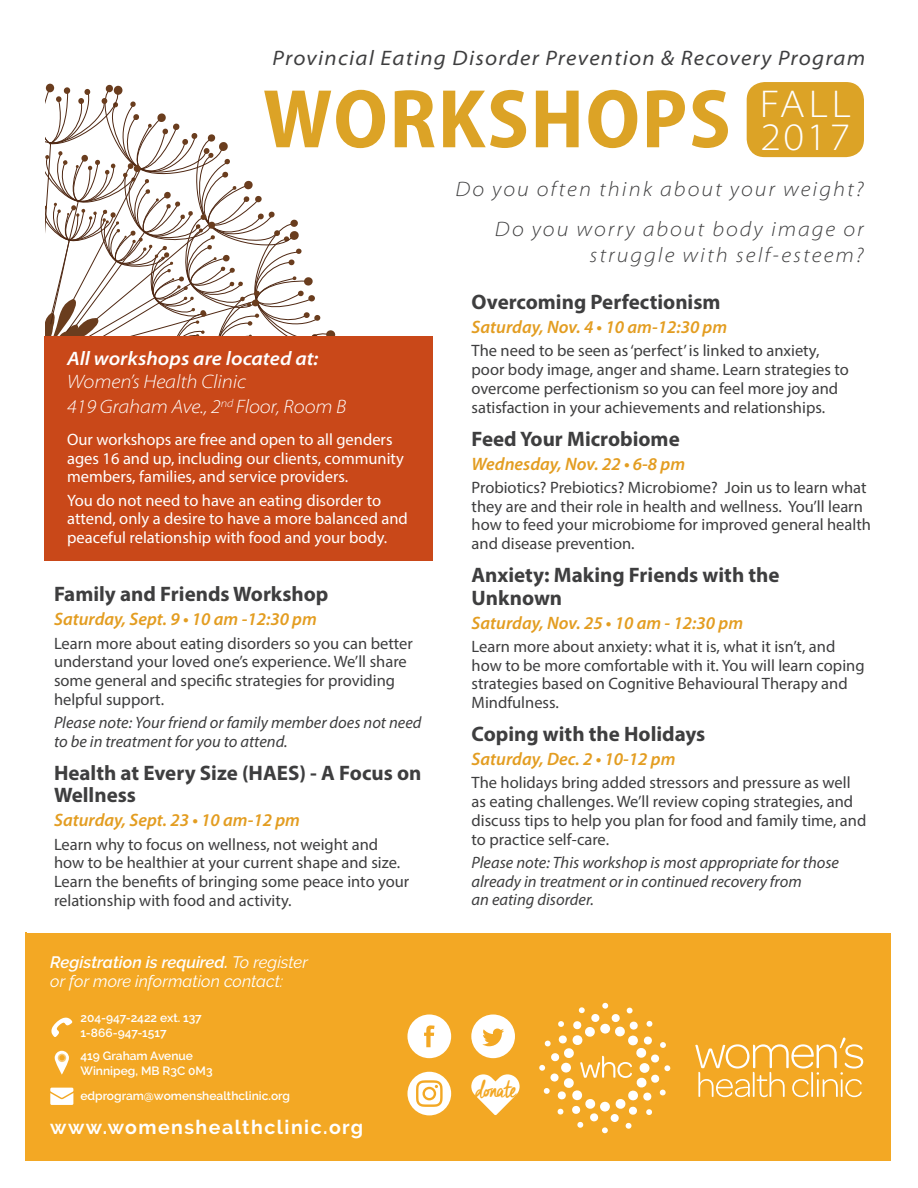
<style>
.page{position:relative;width:918px;height:1188px;background:#fff}
.page>*{position:absolute;margin:0;border:0;box-sizing:border-box;transform-origin:0 0}
.t1{font:700 semi-condensed 84px "Myriad Pro";letter-spacing:.02em;color:#dca326}
.t2{font:300 semi-expanded 39px "Myriad Pro";letter-spacing:.06em;color:#fff}
.t3{font:30px "Cheddar Jack";letter-spacing:-.07em;color:#f3a824}
.Details{font:700 21px/22.5px "Myriad Pro";color:#3e3e3f}
.t4{font:italic 300 semi-expanded 21px/25.5px "Myriad Pro";letter-spacing:.1em;color:#3e3e3f;text-align:right}
.t5{font:italic semi-expanded 21px "Myriad Pro";letter-spacing:.06em;color:#3e3e3f}
.Details-2{font:italic 600 semi-expanded 19.5px/22.5px "Myriad Pro";color:#fff}
.Details-3{font:italic 300 semi-expanded 19.5px "Myriad Pro";color:#fff}
.t6{font:700 19.5px "Raleway";letter-spacing:.075em;color:#fff}
.Body_Bold{font:italic 600 18px "Myriad Pro";color:#e39d21}
.Body{font:16.5px/18.8px "Myriad Pro";color:#3e3e3f}
.Body-2{font:16.5px/18.8px "Myriad Pro";color:#fff}
.Body-3{font:italic 16.5px/18.8px "Myriad Pro";color:#3e3e3f}
.t7{font:italic 16.5px/18.8px "Raleway";color:#fff}
.t8{font:600 12px/15px "Raleway";color:#fff}
.s1{font-weight:300}
.s2{font-weight:600}
</style>
<div class="page">
<div style="left:26px;top:932px;width:865px;height:229px;background:#f3a824"></div>
<svg style="left:539px;top:1003px;width:131px;height:130px"></svg>
<svg style="left:695px;top:1038px;width:168px;height:59px"></svg>
<svg style="left:407px;top:1015px;width:44px;height:43px"></svg>
<svg style="left:471px;top:1015px;width:44px;height:43px"></svg>
<svg style="left:471px;top:1074px;width:49px;height:41px"></svg>
<svg style="left:407px;top:1072px;width:44px;height:43px"></svg>
<div style="left:425px;top:1089px;width:9px;height:9px;background:#fff;border-radius:50%"></div>
<svg style="left:55px;top:1051px;width:14px;height:24px"></svg>
<svg style="left:58px;top:1054px;width:8px;height:8px"></svg>
<svg style="left:59px;top:1055px;width:6px;height:5px"></svg>
<svg style="left:51px;top:1017px;width:21px;height:20px"></svg>
<svg style="left:50px;top:1088px;width:23px;height:17px"></svg>
<svg style="left:45px;top:84px;width:289px;height:252px"></svg>
<div style="left:45px;top:336px;width:388px;height:225px;background:#c94819"></div>
<div style="left:747px;top:82px;width:117px;height:75px;background:#dca326;border-radius:18px"></div>
<p class="t5" style="left:273px;top:47px;width:594px">Provincial Eating Disorder Prevention &amp; Recovery Program</p>
<p class="t1" style="left:263px;top:72px;width:469px">WORKSHOPS</p>
<p class="t4" style="left:455px;top:177px;width:410px">Do you often think about your weight?</p>
<p class="t4" style="left:495px;top:217px;width:370px">Do you worry about body image or struggle with self-esteem?</p>
<p class="t2" style="left:760px;top:82px;width:93px">FALL</p>
<p class="t2" style="left:760px;top:115px;width:91px">2017</p>
<p class="Details-2" style="left:67px;top:348px;width:253px">All workshops are located at:<br><span class="s1">Women’s Health Clinic</span></p>
<p class="Details-3" style="left:67px;top:396px;width:281px">419 Graham Ave., 2<sup>nd</sup> Floor, Room B</p>
<p class="Body-2" style="left:67px;top:430px;width:338px">Our workshops are free and open to all genders ages 16 and up, including our clients, community members, families, and service providers.</p>
<p class="Body-2" style="left:67px;top:490px;width:342px">You do not need to have an eating disorder to attend, only a desire to have a more balanced and peaceful relationship with food and your body.</p>
<p class="Details" style="left:54px;top:582px;width:276px">Family and Friends Workshop</p>
<p class="Body_Bold" style="left:54px;top:608px;width:264px">Saturday, Sept. 9 • 10 am -12:30 pm</p>
<p class="Body" style="left:54px;top:634px;width:360px">Learn more about eating disorders so you can better understand your loved one’s experience. We’ll share some general and specific strategies for providing helpful support.</p>
<p class="Body-3" style="left:54px;top:713px;width:369px">Please note: Your friend or family member does not need to be in treatment for you to attend.</p>
<p class="Details" style="left:54px;top:761px;width:369px">Health at Every Size (HAES) - A Focus on<br>Wellness</p>
<p class="Body_Bold" style="left:54px;top:809px;width:247px">Saturday, Sept. 23 • 10 am-12 pm</p>
<p class="Body" style="left:54px;top:835px;width:357px">Learn why to focus on wellness, not weight and how to be healthier at your current shape and size.<br>Learn the benefits of bringing some peace into your relationship with food and activity.</p>
<p class="t7" style="left:50px;top:953px;width:259px"><span class="s2">Registration is required.</span> To register or for more information contact:</p>
<p class="t8" style="left:80px;top:1010px;width:123px">204-947-2422 ext. 137<br>1-866-947-1517</p>
<p class="t8" style="left:80px;top:1048px;width:134px">419 Graham Avenue<br>Winnipeg, MB R3C 0M3</p>
<p class="t8" style="left:80px;top:1088px;width:211px">edprogram@womenshealthclinic.org</p>
<p class="t6" style="left:50px;top:1116px;width:314px">www.womenshealthclinic.org</p>
<p class="Details" style="left:472px;top:290px;width:250px">Overcoming Perfectionism</p>
<p class="Body_Bold" style="left:472px;top:316px;width:257px">Saturday, Nov. 4 • 10 am-12:30 pm</p>
<p class="Body" style="left:472px;top:341px;width:379px">The need to be seen as ‘perfect’ is linked to anxiety, poor body image, anger and shame. Learn strategies to overcome perfectionism so you can feel more joy and satisfaction in your achievements and relationships.</p>
<p class="Details" style="left:472px;top:427px;width:210px">Feed Your Microbiome</p>
<p class="Body_Bold" style="left:472px;top:452px;width:215px">Wednesday, Nov. 22 • 6-8 pm</p>
<p class="Body" style="left:472px;top:478px;width:401px">Probiotics? Prebiotics? Microbiome? Join us to learn what they are and their role in health and wellness. You’ll learn how to feed your microbiome for improved general health and disease prevention.</p>
<p class="Details" style="left:472px;top:563px;width:310px">Anxiety: Making Friends with the<br>Unknown</p>
<p class="Body_Bold" style="left:472px;top:611px;width:273px">Saturday, Nov. 25 • 10 am - 12:30 pm</p>
<p class="Body" style="left:472px;top:637px;width:395px">Learn more about anxiety: what it is, what it isn’t, and how to be more comfortable with it. You will learn coping strategies based on Cognitive Behavioural Therapy and Mindfulness.</p>
<p class="Details" style="left:472px;top:722px;width:235px">Coping with the Holidays</p>
<p class="Body_Bold" style="left:472px;top:748px;width:205px">Saturday, Dec. 2 • 10-12 pm</p>
<p class="Body" style="left:472px;top:773px;width:396px">The holidays bring added stressors and pressure as well as eating challenges. We’ll review coping strategies, and discuss tips to help you plan for food and family time, and to practice self-care.</p>
<p class="Body-3" style="left:472px;top:853px;width:369px">Please note: This workshop is most appropriate for those already in treatment or in continued recovery from<br>an eating disorder.</p>
<h3 class="t3" style="left:475px;top:1073px;width:43px">donate</h3>
</div>
